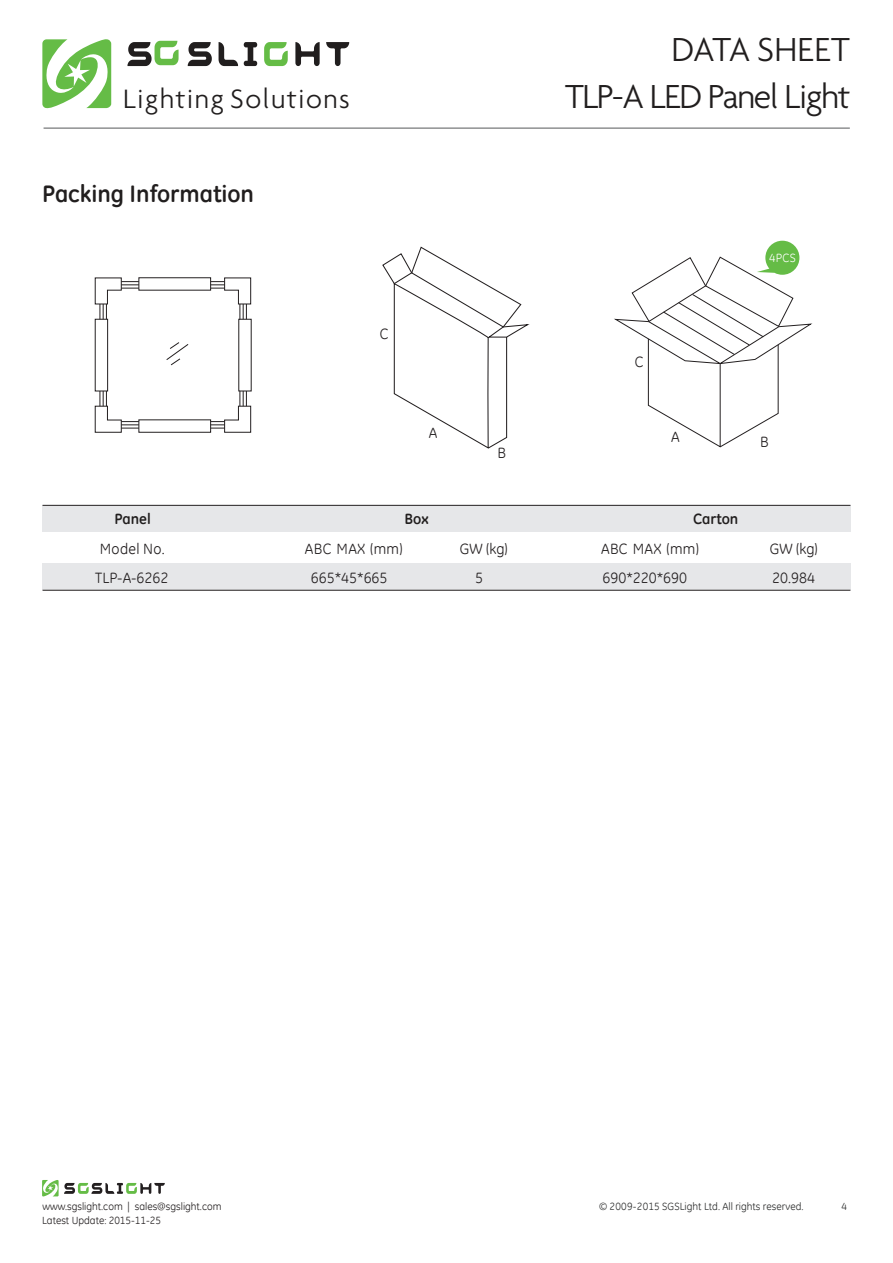
<style>
.page{position:relative;width:893px;height:1263px;background:#fff}
.page>*{position:absolute;margin:0;border:0;box-sizing:border-box;transform-origin:0 0}
.t1{font:300 36px/47.2px "Agenda";letter-spacing:-.04em;color:#211e1e;text-align:right}
.t2{font:300 28.8px "Agenda";letter-spacing:.05em;color:#211e1e}
.t3{font:700 24px "GE Inspira";letter-spacing:-.005em;color:#211e1e}
.t4{font:15px "GE Inspira";color:#231f20}
.t5{font:700 15px "GE Inspira";letter-spacing:-.005em;color:#211e1e}
.t6{font:12px "GE Inspira";color:#fff}
.t7{font:10.5px "GE Inspira";color:#231f20}
.t8{font:10.5px "GE Inspira";color:#2c2d2d}
</style>
<div class="page">
<div style="left:42px;top:563px;width:808px;height:27px;background:#e6e7e9"></div>
<hr style="left:43px;top:590px;width:807px;height:1px;background:#231f20">
<div style="left:42px;top:505px;width:808px;height:26px;background:#e6e7e9"></div>
<hr style="left:43px;top:505px;width:807px;height:1px;background:#231f20">
<svg style="left:42px;top:39px;width:69px;height:70px"></svg>
<svg style="left:127px;top:41px;width:222px;height:25px"></svg>
<hr style="left:44px;top:128px;width:806px;height:1px;background:#57585a">
<svg style="left:42px;top:1180px;width:123px;height:16px"></svg>
<svg style="left:382px;top:246px;width:148px;height:203px"></svg>
<svg style="left:614px;top:241px;width:199px;height:207px"></svg>
<svg style="left:94px;top:277px;width:28px;height:28px"></svg>
<svg style="left:224px;top:277px;width:28px;height:28px"></svg>
<svg style="left:94px;top:405px;width:28px;height:28px"></svg>
<svg style="left:224px;top:405px;width:28px;height:28px"></svg>
<div style="left:95px;top:319px;width:13px;height:72px;background:#fff;border:1px solid #231f20"></div>
<svg style="left:238px;top:319px;width:14px;height:72px"></svg>
<div style="left:138px;top:419px;width:73px;height:14px;background:#fff;border:1px solid #231f20"></div>
<div style="left:138px;top:277px;width:73px;height:14px;background:#fff;border:1px solid #231f20"></div>
<svg style="left:166px;top:342px;width:23px;height:24px"></svg>
<h2 class="t2" style="left:123px;top:82px;width:228px">Lighting Solutions</h2>
<h3 class="t3" style="left:42px;top:179px;width:214px">Packing Information</h3>
<p class="t4" style="left:380px;top:324px;width:10px">C</p>
<h1 class="t1" style="left:565px;top:25px;width:287px">DATA SHEET<br>TLP-A LED Panel Light</h1>
<p class="t4" style="left:635px;top:352px;width:10px">C</p>
<p class="t4" style="left:429px;top:423px;width:10px">A</p>
<p class="t4" style="left:671px;top:427px;width:10px">A</p>
<p class="t4" style="left:498px;top:443px;width:10px">B</p>
<p class="t6" style="left:769px;top:250px;width:28px">4PCS</p>
<p class="t4" style="left:760px;top:432px;width:10px">B</p>
<p class="t5" style="left:115px;top:509px;width:38px">Panel</p>
<p class="t4" style="left:100px;top:539px;width:66px">Model No.</p>
<p class="t5" style="left:693px;top:509px;width:47px">Carton</p>
<p class="t4" style="left:601px;top:539px;width:99px">ABC MAX (mm)</p>
<p class="t5" style="left:404px;top:509px;width:25px">Box</p>
<p class="t4" style="left:305px;top:539px;width:99px">ABC MAX (mm)</p>
<p class="t4" style="left:460px;top:539px;width:49px">GW (kg)</p>
<p class="t4" style="left:770px;top:539px;width:49px">GW (kg)</p>
<p class="t4" style="left:95px;top:568px;width:75px">TLP-A-6262</p>
<p class="t4" style="left:311px;top:568px;width:78px">665*45*665</p>
<p class="t4" style="left:475px;top:568px;width:9px">5</p>
<p class="t4" style="left:603px;top:568px;width:86px">690*220*690</p>
<p class="t4" style="left:772px;top:568px;width:44px">20.984</p>
<p class="t7" style="left:43px;top:1199px;width:180px">www.sgslight.com | sales@sgslight.com</p>
<p class="t8" style="left:599px;top:1199px;width:206px">© 2009-2015 SGSLight Ltd. All rights reserved.</p>
<p class="t8" style="left:842px;top:1199px;width:7px">4</p>
<p class="t7" style="left:42px;top:1213px;width:120px">Latest Update: 2015-11-25</p>
</div>
